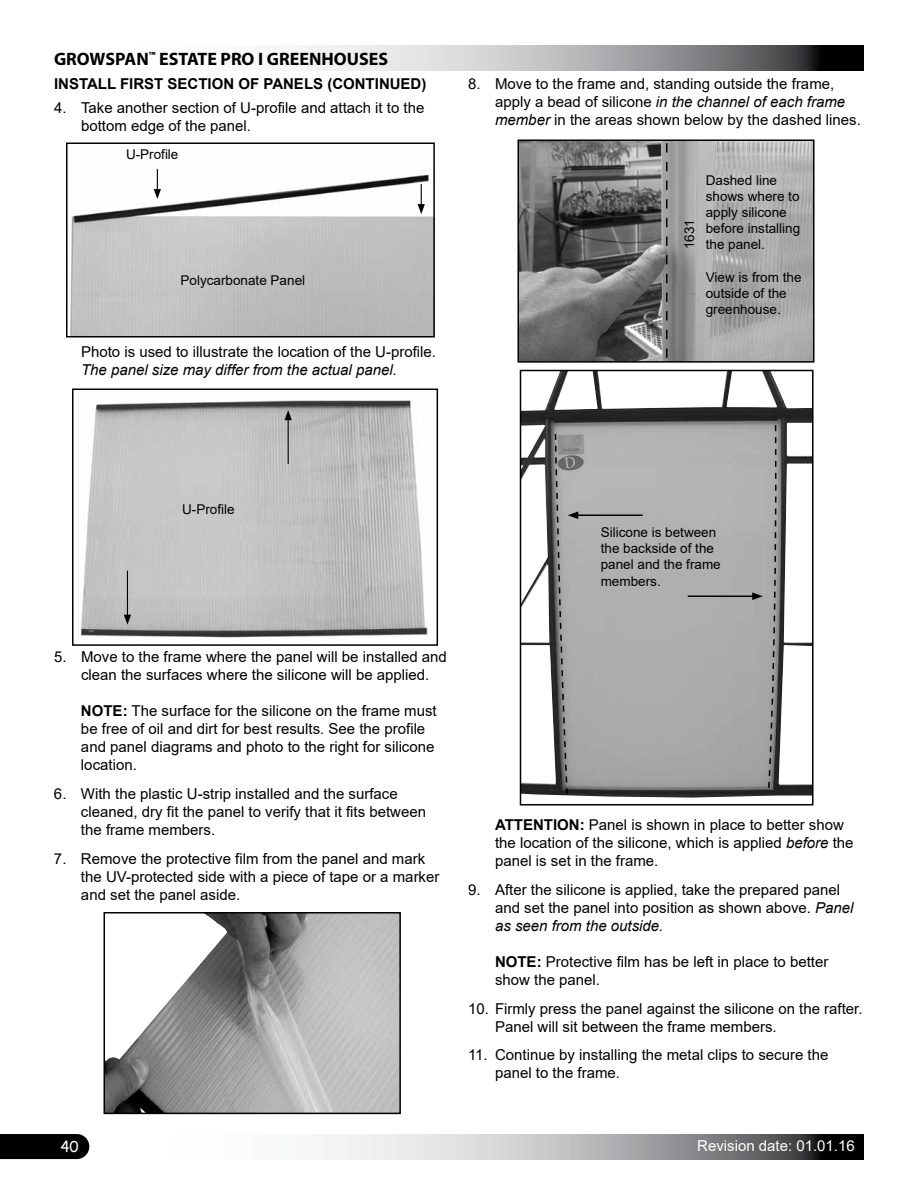
<style>
.page{position:relative;width:918px;height:1188px;background:#fff}
.page>*{position:absolute;margin:0;border:0;box-sizing:border-box;transform-origin:0 0}
.t1{font:700 18px "Myriad Pro";color:#000}
.t2{font:15px/18px "Arial";color:#000}
.t3{font:italic 15px "Arial";color:#000}
.t4{font:700 15px "Arial";color:#000}
.t5{font:15px "Arial";color:#fff}
.t6{font:15px "Comic Sans MS";color:#fff}
.t7{font:13.5px/16.2px "Arial";color:#000}
.s1{font-style:italic}
.s2{font-weight:700}
</style>
<div class="page">
<svg style="left:292px;top:45px;width:572px;height:25px;background:#a1a2a3"></svg>
<svg style="left:322px;top:1134px;width:542px;height:25px;background:#a1a2a3"></svg>
<div style="left:0;top:1134px;width:89px;height:25px;background:#000"></div>
<img style="left:70px;top:171px;width:362px;height:164px">
<div style="left:66px;top:142px;width:369px;height:196px;border:2px solid #000"></div>
<svg style="left:418px;top:184px;width:7px;height:30px"></svg>
<svg style="left:154px;top:169px;width:7px;height:30px"></svg>
<img style="left:107px;top:915px;width:291px;height:196px">
<div style="left:104px;top:912px;width:297px;height:202px;border:2px solid #000"></div>
<img style="left:523px;top:373px;width:288px;height:425px">
<div style="left:520px;top:370px;width:294px;height:436px;border:2px solid #000"></div>
<hr style="left:576px;top:514px;width:67px;height:2px;background:#000">
<svg style="left:554px;top:432px;width:24px;height:364px;background:#8b8b8b"></svg>
<hr style="left:688px;top:596px;width:67px;height:1px;background:#000">
<svg style="left:752px;top:424px;width:25px;height:365px;background:#9f9f9f"></svg>
<img style="left:80px;top:400px;width:348px;height:238px">
<div style="left:72px;top:388px;width:366px;height:258px;border:2px solid #000"></div>
<hr style="left:288px;top:418px;width:1px;height:46px;background:#000">
<svg style="left:285px;top:410px;width:7px;height:10px"></svg>
<hr style="left:127px;top:571px;width:1px;height:46px;background:#000">
<svg style="left:124px;top:615px;width:7px;height:10px"></svg>
<img style="left:521px;top:143px;width:290px;height:217px">
<div style="left:518px;top:140px;width:296px;height:223px;border:2px solid #000"></div>
<svg style="left:666px;top:143px;width:2px;height:215px"></svg>
<p class="t1" style="left:54px;top:47px;width:336px">GROWSPAN<sup>™</sup> ESTATE PRO I GREENHOUSES</p>
<p class="t4" style="left:54px;top:74px;width:374px">INSTALL FIRST SECTION OF PANELS (CONTINUED)</p>
<p class="t2" style="left:81px;top:99px;width:345px;text-indent:-27px">4. Take another section of U-profile and attach it to the bottom edge of the panel.</p>
<p class="t7" style="left:126px;top:146px;width:54px">U-Profile</p>
<p class="t7" style="left:181px;top:272px;width:126px">Polycarbonate Panel</p>
<p class="t2" style="left:81px;top:343px;width:357px">Photo is used to illustrate the location of the U-profile.</p>
<p class="t3" style="left:81px;top:360px;width:317px">The panel size may differ from the actual panel.</p>
<p class="t2" style="left:495px;top:75px;width:367px;text-indent:-27px">8. Move to the frame and, standing outside the frame, apply a bead of silicone <span class="s1">in the channel of each frame member</span> in the areas shown below by the dashed lines.</p>
<p class="t7" style="left:681px;top:249px;width:32px;rotate:-90deg">1631</p>
<p class="t7" style="left:706px;top:172px;width:96px">Dashed line shows where to apply silicone before installing the panel.</p>
<p class="t7" style="left:706px;top:269px;width:97px">View is from the outside of the greenhouse.</p>
<p class="t7" style="left:182px;top:501px;width:54px">U-Profile</p>
<p class="t7" style="left:601px;top:524px;width:122px">Silicone is between the backside of the panel and the frame members.</p>
<p class="t2" style="left:81px;top:648px;width:367px;text-indent:-27px">5. Move to the frame where the panel will be installed and clean the surfaces where the silicone will be applied.</p>
<p class="t2" style="left:81px;top:702px;width:357px"><span class="s2">NOTE:</span> The surface for the silicone on the frame must be free of oil and dirt for best results. See the profile and panel diagrams and photo to the right for silicone location.</p>
<p class="t2" style="left:81px;top:784px;width:347px;text-indent:-27px">6. With the plastic U-strip installed and the surface cleaned, dry fit the panel to verify that it fits between the frame members.</p>
<p class="t2" style="left:81px;top:849px;width:360px;text-indent:-27px">7. Remove the protective film from the panel and mark the UV-protected side with a piece of tape or a marker and set the panel aside.</p>
<p class="t2" style="left:495px;top:816px;width:360px"><span class="s2">ATTENTION:</span> Panel is shown in place to better show the location of the silicone, which is applied <span class="s1">before</span> the panel is set in the frame.</p>
<p class="t2" style="left:495px;top:880px;width:360px;text-indent:-27px">9. After the silicone is applied, take the prepared panel and set the panel into position as shown above. <span class="s1">Panel as seen from the outside.</span></p>
<p class="t2" style="left:495px;top:952px;width:335px"><span class="s2">NOTE:</span> Protective film has be left in place to better show the panel.</p>
<p class="t2" style="left:495px;top:999px;width:369px;text-indent:-27px">10. Firmly press the panel against the silicone on the rafter.<br>Panel will sit between the frame members.</p>
<p class="t2" style="left:495px;top:1046px;width:335px;text-indent:-27px">11. Continue by installing the metal clips to secure the panel to the frame.</p>
<p class="t6" style="left:61px;top:1135px;width:20px">40</p>
<p class="t5" style="left:697px;top:1135px;width:159px">Revision date: 01.01.16</p>
</div>
